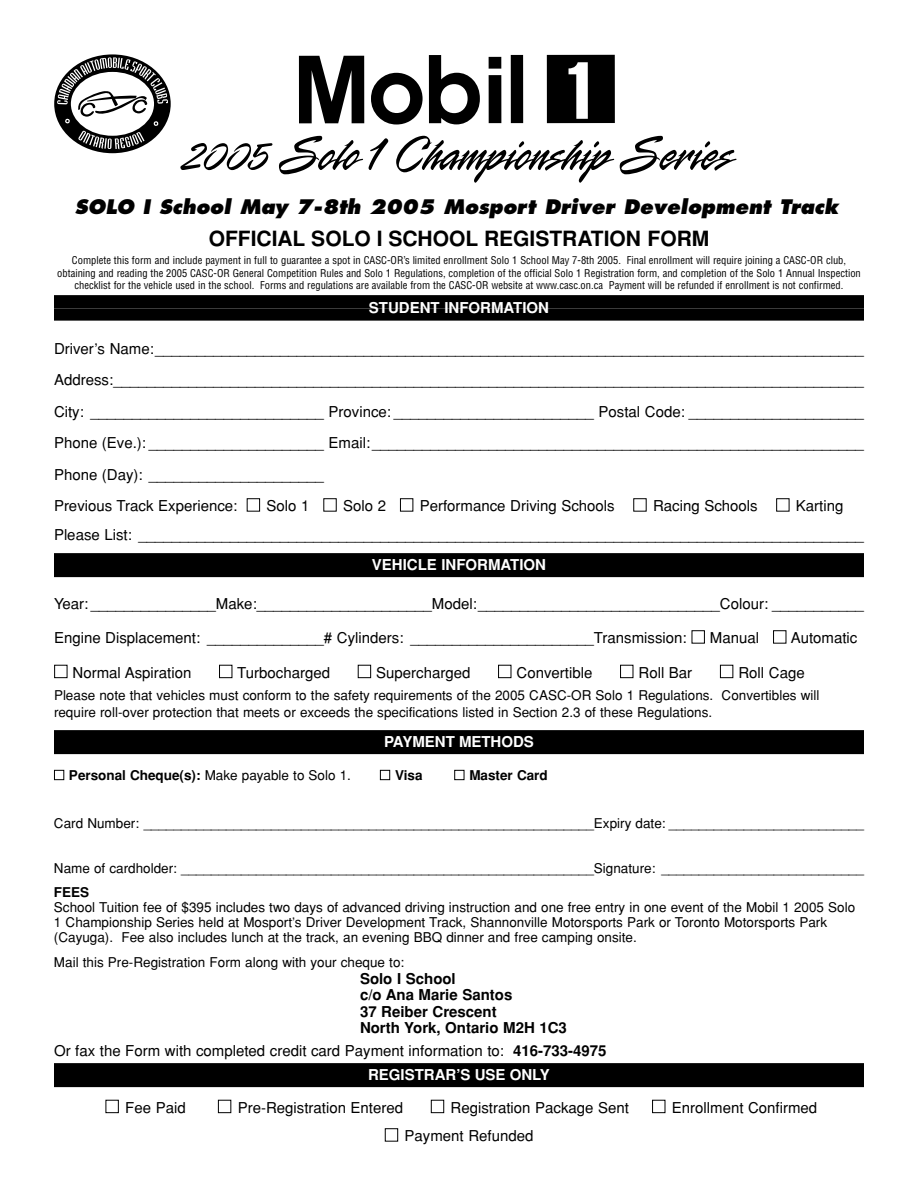
<style>
.page{position:relative;width:918px;height:1188px;background:#fff}
.page>*{position:absolute;margin:0;border:0;box-sizing:border-box;transform-origin:0 0}
.t1{font:700 21px "Helvetica";color:#000}
.t2{font:italic 800 19.5px "Futura";color:#000}
.t3{font:15px/31.5px "Helvetica";color:#000}
.t4{font:700 15px/16.5px "Helvetica";color:#000}
.t5{font:700 15px "Helvetica";color:#fff}
.t6{font:13.5px/15px "Helvetica";color:#000}
.t7{font:700 13.5px "Helvetica";color:#000}
.t8{font:condensed 10.5px/12.6px "Helvetica";color:#000;text-align:center}
.s1{color:#fff}
.s2{font-weight:700}
.s3{font-weight:700;color:#fff}
</style>
<div class="page">
<div style="left:54px;top:295px;width:810px;height:14px;background:#000"></div>
<div style="left:54px;top:309px;width:810px;height:12px;background:#000"></div>
<div style="left:54px;top:553px;width:810px;height:12px;background:#000"></div>
<div style="left:54px;top:565px;width:810px;height:12px;background:#000"></div>
<div style="left:54px;top:730px;width:810px;height:12px;background:#000"></div>
<div style="left:54px;top:742px;width:810px;height:12px;background:#000"></div>
<div style="left:54px;top:1063px;width:810px;height:12px;background:#000"></div>
<div style="left:54px;top:1075px;width:810px;height:12px;background:#000"></div>
<div style="left:547px;top:55px;width:68px;height:68px;background:#000"></div>
<svg style="left:299px;top:56px;width:65px;height:67px"></svg>
<svg style="left:371px;top:73px;width:52px;height:52px"></svg>
<svg style="left:429px;top:55px;width:51px;height:69px"></svg>
<svg style="left:489px;top:57px;width:12px;height:66px"></svg>
<div style="left:511px;top:55px;width:12px;height:68px;background:#000"></div>
<svg style="left:569px;top:62px;width:19px;height:57px"></svg>
<svg style="left:180px;top:143px;width:92px;height:27px"></svg>
<svg style="left:279px;top:136px;width:84px;height:38px"></svg>
<svg style="left:369px;top:138px;width:19px;height:32px"></svg>
<svg style="left:396px;top:136px;width:218px;height:47px"></svg>
<svg style="left:620px;top:136px;width:117px;height:38px"></svg>
<svg style="left:54px;top:54px;width:117px;height:99px"></svg>
<svg style="left:57px;top:57px;width:111px;height:92px"></svg>
<h2 class="t2" style="left:75px;top:198px;width:765px">SOLO I School May 7-8th 2005 Mosport Driver Development Track</h2>
<h1 class="t1" style="left:209px;top:231px;width:502px">OFFICIAL SOLO I SCHOOL REGISTRATION FORM</h1>
<p class="t8" style="left:57px;top:255px;width:805px">Complete this form and include payment in full to guarantee a spot in CASC-OR’s limited enrollment Solo 1 School May 7-8th 2005. Final enrollment will require joining a CASC-OR club, obtaining and reading the 2005 CASC-OR General Competition Rules and Solo 1 Regulations, completion of the official Solo 1 Registration form, and completion of the Solo 1 Annual Inspection checklist for the vehicle used in the school. Forms and regulations are available from the CASC-OR website at www.casc.on.ca Payment will be refunded if enrollment is not confirmed.</p>
<p class="t5" style="left:369px;top:302px;width:182px">STUDENT INFORMATION</p>
<p class="t3" style="left:54px;top:334px;width:812px">Driver’s Name:_____________________________________________________________________________________ Address:__________________________________________________________________________________________ City: ____________________________ Province: ________________________ Postal Code: _____________________ Phone (Eve.): _____________________ Email:___________________________________________________________ Phone (Day): _____________________<br>Previous Track Experience: <span class="s1">■</span> Solo 1 <span class="s1">■</span> Solo 2 <span class="s1">■</span> Performance Driving Schools <span class="s1">■</span> Racing Schools <span class="s1">■</span> Karting</p>
<p class="t3" style="left:54px;top:520px;width:811px">Please List: _______________________________________________________________________________________</p>
<p class="t5" style="left:372px;top:559px;width:176px">VEHICLE INFORMATION</p>
<p class="t3" style="left:54px;top:589px;width:811px">Year: _______________Make:_____________________Model:_____________________________Colour: ___________</p>
<p class="t3" style="left:54px;top:624px;width:805px">Engine Displacement: ______________# Cylinders: ______________________Transmission: <span class="s1">■</span> Manual <span class="s1">■</span> Automatic</p>
<p class="t3" style="left:54px;top:658px;width:139px"><span class="s1">■</span> Normal Aspiration</p>
<p class="t3" style="left:219px;top:658px;width:113px"><span class="s1">■</span> Turbocharged</p>
<p class="t3" style="left:358px;top:658px;width:114px"><span class="s1">■</span> Supercharged</p>
<p class="t3" style="left:498px;top:658px;width:96px"><span class="s1">■</span> Convertible</p>
<p class="t3" style="left:620px;top:658px;width:74px"><span class="s1">■</span> Roll Bar</p>
<p class="t3" style="left:720px;top:658px;width:86px"><span class="s1">■</span> Roll Cage</p>
<p class="t6" style="left:54px;top:688px;width:767px;line-height:16.5px">Please note that vehicles must conform to the safety requirements of the 2005 CASC-OR Solo 1 Regulations. Convertibles will require roll-over protection that meets or exceeds the specifications listed in Section 2.3 of these Regulations.</p>
<p class="t5" style="left:384px;top:736px;width:151px">PAYMENT METHODS</p>
<p class="t6" style="left:54px;top:769px;width:299px"><span class="s1">■</span> <span class="s2">Personal Cheque(s):</span> Make payable to Solo 1.</p>
<p class="t7" style="left:380px;top:770px;width:44px"><span class="s1">■</span> Visa</p>
<p class="t7" style="left:454px;top:770px;width:95px"><span class="s1">■</span> Master Card</p>
<p class="t6" style="left:54px;top:817px;width:811px">Card Number: ____________________________________________________________Expiry date: __________________________</p>
<p class="t6" style="left:54px;top:862px;width:811px">Name of cardholder: _______________________________________________________Signature: ___________________________</p>
<p class="t7" style="left:54px;top:887px;width:37px">FEES</p>
<p class="t6" style="left:54px;top:901px;width:803px">School Tuition fee of $395 includes two days of advanced driving instruction and one free entry in one event of the Mobil 1 2005 Solo<br>1 Championship Series held at Mosport’s Driver Development Track, Shannonville Motorsports Park or Toronto Motorsports Park (Cayuga). Fee also includes lunch at the track, an evening BBQ dinner and free camping onsite.</p>
<p class="t6" style="left:54px;top:956px;width:352px">Mail this Pre-Registration Form along with your cheque to:</p>
<p class="t4" style="left:360px;top:972px;width:208px">Solo I School<br>c/o Ana Marie Santos<br>37 Reiber Crescent<br>North York, Ontario M2H 1C3</p>
<p class="t3" style="left:368px;top:1040px;width:240px;line-height:24px;text-indent:-314px">Or fax the Form with completed credit card Payment information to: <span class="s2">416-733-4975<br></span><span class="s3">REGISTRAR’S USE ONLY</span></p>
<p class="t3" style="left:105px;top:1093px;width:82px"><span class="s1">■</span> Fee Paid</p>
<p class="t3" style="left:218px;top:1093px;width:187px"><span class="s1">■</span> Pre-Registration Entered</p>
<p class="t3" style="left:431px;top:1093px;width:200px"><span class="s1">■</span> Registration Package Sent</p>
<p class="t3" style="left:652px;top:1093px;width:167px"><span class="s1">■</span> Enrollment Confirmed</p>
<p class="t3" style="left:385px;top:1122px;width:150px"><span class="s1">■</span> Payment Refunded</p>
</div>
